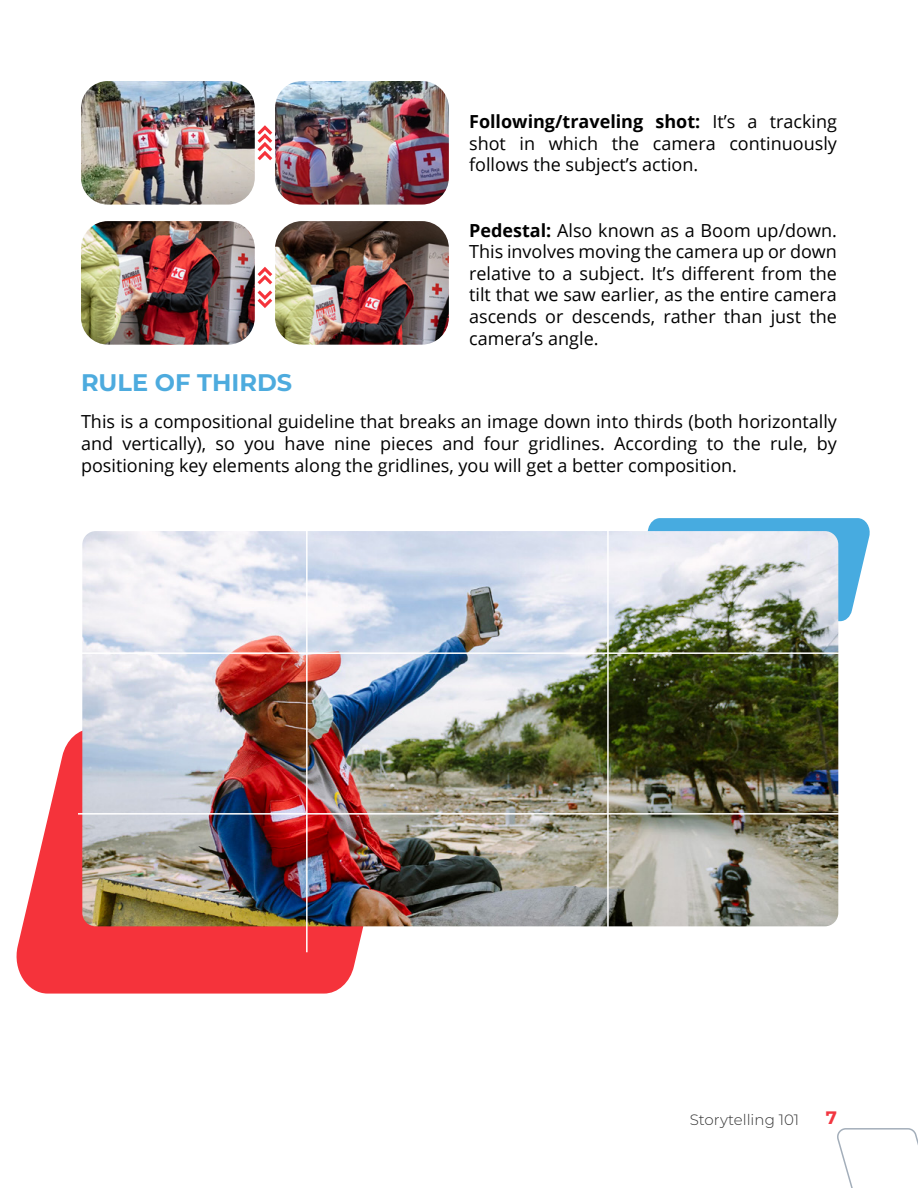
<style>
.page{position:relative;width:918px;height:1188px;background:#fff}
.page>*{position:absolute;margin:0;border:0;box-sizing:border-box;transform-origin:0 0}
.t1{font:700 24px "Montserrat";color:#4dabde}
.t2{font:18px/21.6px "Open Sans";color:#000;text-align:justify}
.t3{font:700 18px "Montserrat";color:#f23640}
.t4{font:300 15px "Montserrat";color:#333}
.s1{font-weight:700}
</style>
<div class="page">
<svg style="left:837px;top:1128px;width:81px;height:60px"></svg>
<svg style="left:647px;top:518px;width:223px;height:103px"></svg>
<svg style="left:16px;top:731px;width:388px;height:263px;fill:#f5333b"></svg>
<img style="left:81px;top:221px;width:174px;height:124px">
<img style="left:81px;top:81px;width:174px;height:124px">
<img style="left:275px;top:221px;width:174px;height:124px">
<img style="left:275px;top:81px;width:174px;height:124px">
<img style="left:82px;top:531px;width:756px;height:395px">
<hr style="left:306px;top:509px;width:2px;height:443px;background:#fff">
<hr style="left:607px;top:509px;width:2px;height:443px;background:#fff">
<hr style="left:78px;top:652px;width:772px;height:2px;background:#fff">
<hr style="left:78px;top:813px;width:772px;height:2px;background:#fff">
<svg style="left:258px;top:125px;width:14px;height:35px"></svg>
<svg style="left:258px;top:267px;width:14px;height:17px"></svg>
<svg style="left:258px;top:290px;width:14px;height:18px"></svg>
<p class="t2" style="left:469px;top:110px;width:369px"><span class="s1">Following/traveling shot:</span> It’s a tracking shot in which the camera continuously follows the subject’s action.</p>
<h1 class="t1" style="left:81px;top:366px;width:213px">RULE OF THIRDS</h1>
<p class="t2" style="left:469px;top:219px;width:369px"><span class="s1">Pedestal:</span> Also known as a Boom up/down.<br>This involves moving the camera up or down relative to a subject. It’s different from the tilt that we saw earlier, as the entire camera ascends or descends, rather than just the camera’s angle.</p>
<p class="t2" style="left:81px;top:411px;width:758px">This is a compositional guideline that breaks an image down into thirds (both horizontally and vertically), so you have nine pieces and four gridlines. According to the rule, by positioning key elements along the gridlines, you will get a better composition.</p>
<p class="t4" style="left:690px;top:1109px;width:111px">Storytelling 101</p>
<p class="t3" style="left:826px;top:1106px;width:13px">7</p>
</div>
